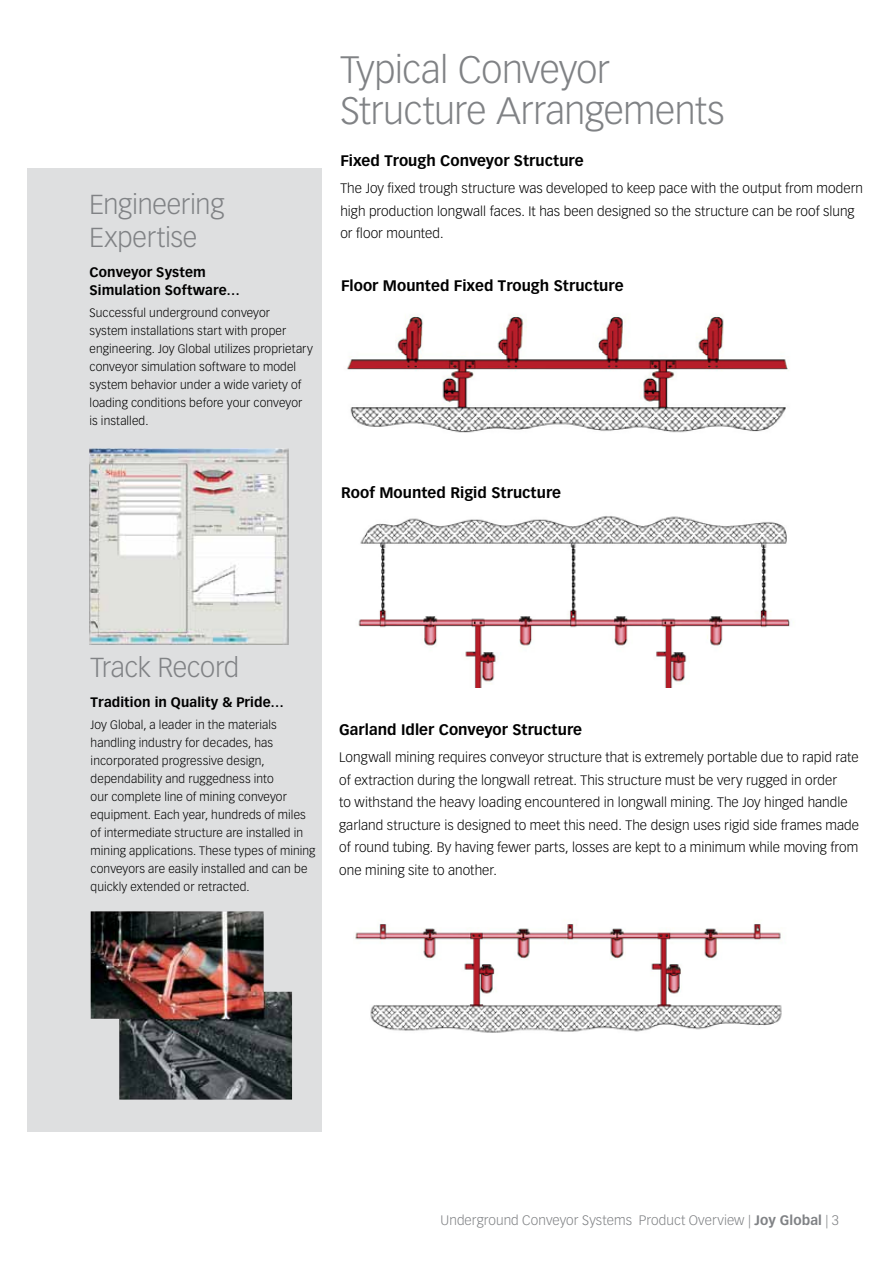
<style>
.page{position:relative;width:893px;height:1263px;background:#fff}
.page>*{position:absolute;margin:0;border:0;box-sizing:border-box;transform-origin:0 0}
.Headline{font:300 37.5px/40.5px "Vectora LT Std";letter-spacing:-.015em;color:#808285}
.Sidebarheader{font:300 27px/32.4px "Vectora LT Std";letter-spacing:-.01em;color:#808285}
.subhead{font:700 15px "Vectora LT Std";letter-spacing:.005em;color:#000}
.body{font:300 13.5px/22.5px "Vectora LT Std";letter-spacing:.005em;color:#000}
.Sidebar_Subheadlines{font:700 13.5px/18px "Vectora LT Std";letter-spacing:.005em;color:#000}
.t1{font:300 13.5px "Vectora LT Std";letter-spacing:.005em;color:#808285}
.Sidebar{font:300 12px/18px "Vectora LT Std";letter-spacing:.01em;color:#000}
.s1{font-weight:700}
</style>
<div class="page">
<div style="left:27px;top:168px;width:295px;height:964px;background:#dedfe0"></div>
<img style="left:347px;top:315px;width:442px;height:118px">
<img style="left:358px;top:516px;width:432px;height:171px">
<img style="left:355px;top:923px;width:427px;height:110px">
<img style="left:90px;top:449px;width:199px;height:195px">
<img style="left:91px;top:911px;width:201px;height:189px">
<p class="Sidebarheader" style="left:90px;top:189px;width:136px">Engineering<br>Expertise</p>
<p class="Sidebar_Subheadlines" style="left:90px;top:263px;width:152px">Conveyor System<br>Simulation Software…</p>
<p class="Sidebar" style="left:90px;top:304px;width:225px">Successful underground conveyor<br>system installations start with proper engineering. Joy Global utilizes proprietary conveyor simulation software to model system behavior under a wide variety of loading conditions before your conveyor is installed.</p>
<p class="Headline" style="left:340px;top:50px;width:386px">Typical Conveyor<br>Structure Arrangements</p>
<p class="subhead" style="left:340px;top:152px;width:245px">Fixed Trough Conveyor Structure</p>
<p class="body" style="left:340px;top:177px;width:524px">The Joy fixed trough structure was developed to keep pace with the output from modern high production longwall faces. It has been designed so the structure can be roof slung or floor mounted.</p>
<p class="subhead" style="left:341px;top:276px;width:284px">Floor Mounted Fixed Trough Structure</p>
<p class="subhead" style="left:341px;top:484px;width:222px">Roof Mounted Rigid Structure</p>
<p class="Sidebarheader" style="left:91px;top:651px;width:150px">Track Record</p>
<p class="Sidebar_Subheadlines" style="left:91px;top:693px;width:195px">Tradition in Quality &amp; Pride…</p>
<p class="Sidebar" style="left:91px;top:716px;width:226px">Joy Global, a leader in the materials handling industry for decades, has incorporated progressive design, dependability and ruggedness into<br>our complete line of mining conveyor equipment. Each year, hundreds of miles of intermediate structure are installed in mining applications. These types of mining conveyors are easily installed and can be quickly extended or retracted.</p>
<p class="subhead" style="left:339px;top:721px;width:244px">Garland Idler Conveyor Structure</p>
<p class="body" style="left:339px;top:746px;width:521px">Longwall mining requires conveyor structure that is extremely portable due to rapid rate of extraction during the longwall retreat. This structure must be very rugged in order<br>to withstand the heavy loading encountered in longwall mining. The Joy hinged handle garland structure is designed to meet this need. The design uses rigid side frames made of round tubing. By having fewer parts, losses are kept to a minimum while moving from one mining site to another.</p>
<p class="t1" style="left:441px;top:1212px;width:400px">Underground Conveyor Systems Product Overview | <span class="s1">Joy Global</span> | 3</p>
</div>
